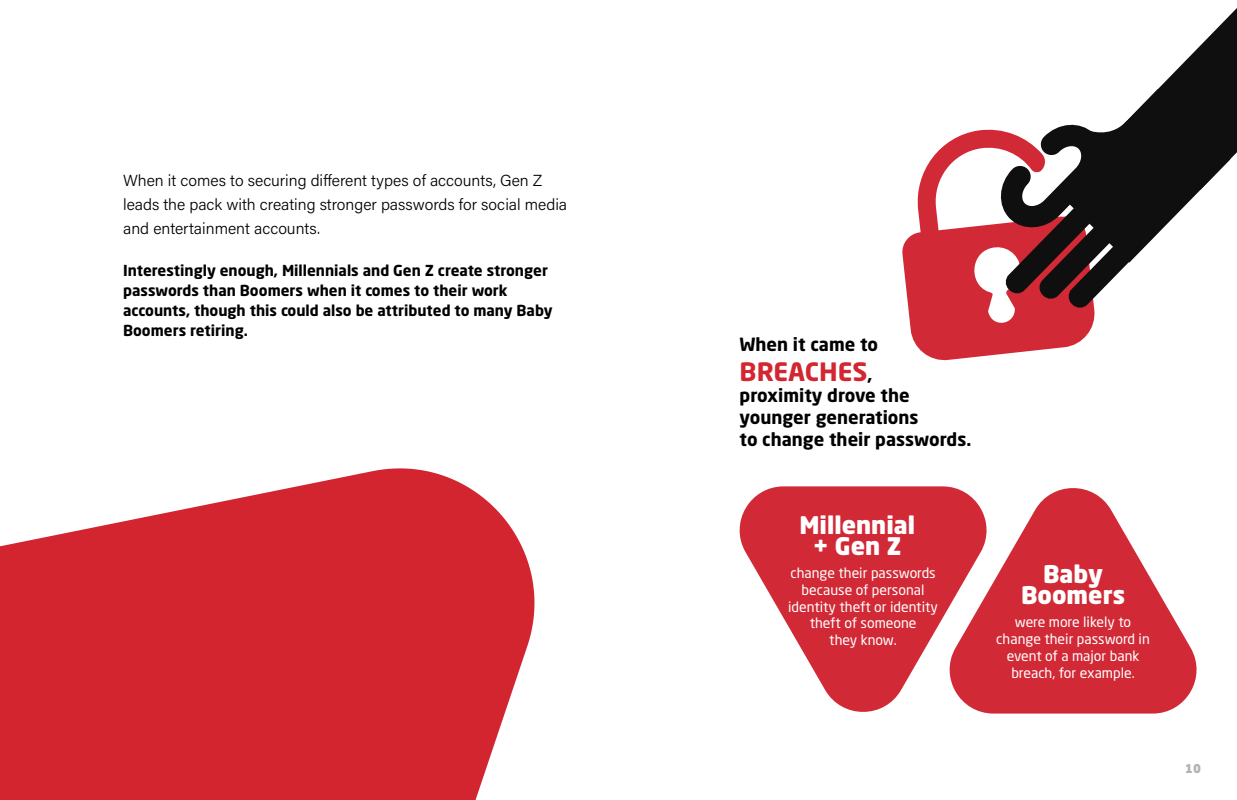
<style>
.page{position:relative;width:1237px;height:800px;background:#fff}
.page>*{position:absolute;margin:0;border:0;box-sizing:border-box;transform-origin:0 0}
.t1{font:700 25px "Neo Sans W1 G";color:#d22630}
.t2{font:900 24px/21px "Neo Sans W1 G";color:#fff;text-align:center}
.t3{font:700 18px/21.6px "Neo Sans W1 G";color:#000}
.t4{font:300 16px/24px "Acumin Pro";color:#000}
.t5{font:700 15px/20px "Neo Sans W1 G";color:#000}
.t6{font:14px/16.8px "Neo Sans W1 G";color:#fff;text-align:center}
.t7{font:900 12px "Neo Sans W1 G";color:#b3b3b3}
.s1{font-size:18px;color:#000}
</style>
<div class="page">
<svg style="left:739px;top:486px;width:200px;height:226px;fill:#d12936"></svg>
<svg style="left:939px;top:486px;width:258px;height:228px;fill:#d12936"></svg>
<svg style="left:902px;top:129px;width:193px;height:232px;fill:#d12936"></svg>
<svg style="left:997px;top:8px;width:240px;height:303px"></svg>
<svg style="left:0;top:468px;width:534px;height:332px;background:#d8424b"></svg>
<p class="t4" style="left:123px;top:167px;width:446px">When it comes to securing different types of accounts, Gen Z leads the pack with creating stronger passwords for social media and entertainment accounts.</p>
<p class="t5" style="left:123px;top:260px;width:431px">Interestingly enough, Millennials and Gen Z create stronger passwords than Boomers when it comes to their work accounts, though this could also be attributed to many Baby Boomers retiring.</p>
<p class="t3" style="left:740px;top:333px;width:140px">When it came to</p>
<h1 class="t1" style="left:740px;top:355px;width:134px">BREACHES<span class="s1">,</span></h1>
<p class="t3" style="left:740px;top:384px;width:233px">proximity drove the younger generations<br>to change their passwords.</p>
<h2 class="t2" style="left:799px;top:514px;width:117px">Millennial + Gen Z</h2>
<p class="t6" style="left:788px;top:564px;width:151px">change their passwords because of personal identity theft or identity theft of someone<br>they know.</p>
<h2 class="t2" style="left:1021px;top:563px;width:106px">Baby<br>Boomers</h2>
<p class="t6" style="left:996px;top:613px;width:155px">were more likely to change their password in event of a major bank breach, for example.</p>
<p class="t7" style="left:1185px;top:761px;width:17px">10</p>
</div>
